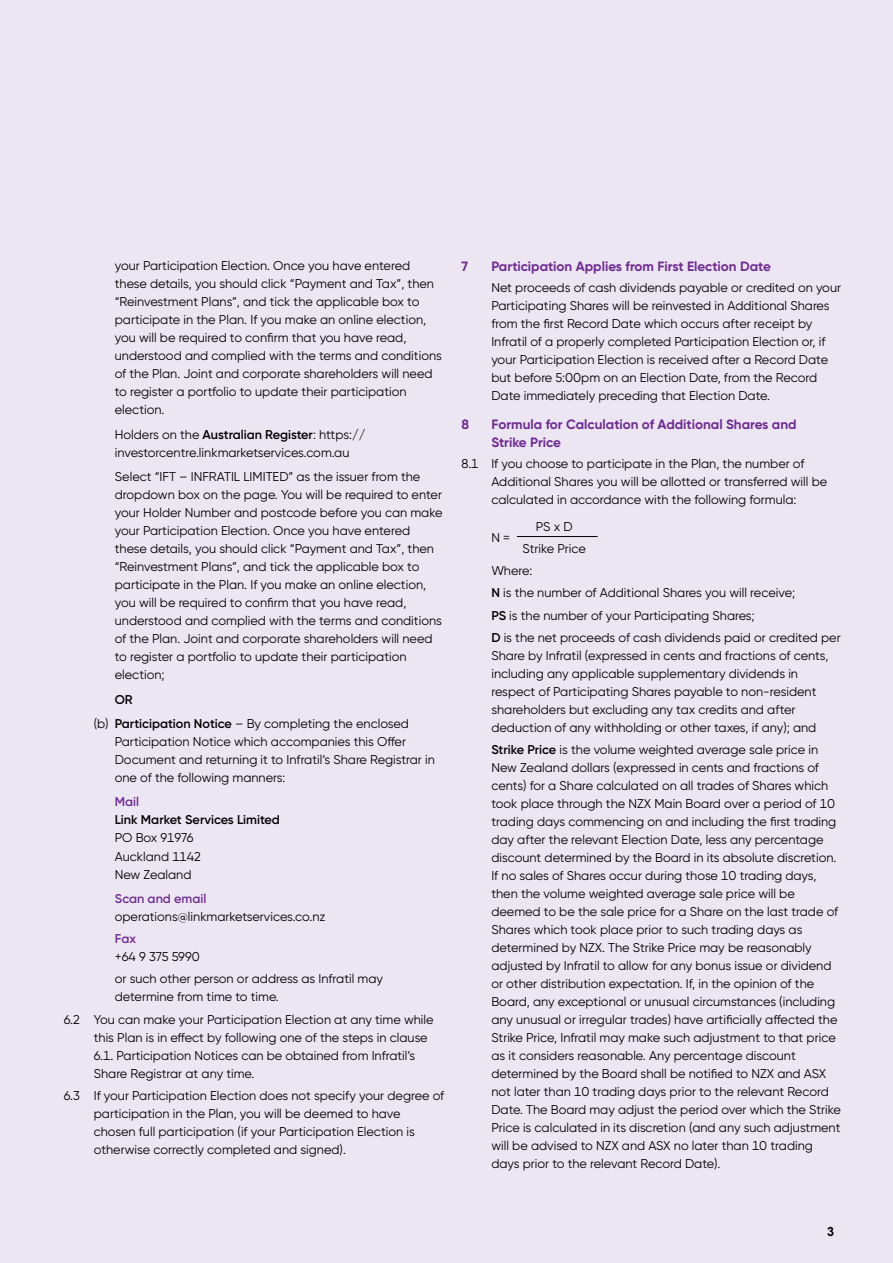
<style>
.page{position:relative;width:893px;height:1263px;background:#ece6f3}
.page>*{position:absolute;margin:0;border:0;box-sizing:border-box;transform-origin:0 0}
.t1{font:700 13.5px/18px "Gilroy";color:#6f2c91}
.t2{font:12.75px/18px "Gilroy";color:#000}
.t3{font:600 12.75px "Gilroy";color:#000}
.t4{font:600 12.75px "Gilroy";color:#6f2c91}
.t5{font:700 12.75px "Arial";color:#000}
.s1{font-weight:600}
</style>
<div class="page">
<hr style="left:517px;top:536px;width:81px;height:1px;background:#000">
<p class="t2" style="left:115px;top:257px;width:329px">your Participation Election. Once you have entered these details, you should click “Payment and Tax”, then “Reinvestment Plans”, and tick the applicable box to participate in the Plan. If you make an online election, you will be required to confirm that you have read, understood and complied with the terms and conditions of the Plan. Joint and corporate shareholders will need to register a portfolio to update their participation election.</p>
<p class="t2" style="left:115px;top:425px;width:252px">Holders on the <span class="s1">Australian Register</span>: https:// investorcentre.linkmarketservices.com.au</p>
<p class="t2" style="left:115px;top:468px;width:329px">Select “IFT – INFRATIL LIMITED” as the issuer from the dropdown box on the page. You will be required to enter your Holder Number and postcode before you can make your Participation Election. Once you have entered these details, you should click “Payment and Tax”, then “Reinvestment Plans”, and tick the applicable box to participate in the Plan. If you make an online election, you will be required to confirm that you have read, understood and complied with the terms and conditions of the Plan. Joint and corporate shareholders will need to register a portfolio to update their participation election;</p>
<p class="t2" style="left:94px;top:687px;width:317px;line-height:24.5px;text-indent:21px"><span class="s1">OR<br></span>(b) <span class="s1">Participation Notice</span> – By completing the enclosed</p>
<p class="t2" style="left:115px;top:732px;width:322px">Participation Notice which accompanies this Offer<br>Document and returning it to Infratil’s Share Registrar in one of the following manners:</p>
<p class="t4" style="left:115px;top:794px;width:26px">Mail</p>
<p class="t3" style="left:115px;top:812px;width:167px">Link Market Services Limited</p>
<p class="t2" style="left:115px;top:829px;width:88px">PO Box 91976<br>Auckland 1142<br>New Zealand</p>
<p class="t4" style="left:115px;top:890px;width:93px">Scan and email</p>
<p class="t2" style="left:115px;top:907px;width:212px">operations@linkmarketservices.co.nz</p>
<p class="t4" style="left:115px;top:931px;width:23px">Fax</p>
<p class="t2" style="left:115px;top:945px;width:270px;line-height:22.2px">+64 9 375 5990<br>or such other person or address as Infratil may</p>
<p class="t2" style="left:64px;top:986px;width:371px;line-height:22.2px;text-indent:51px">determine from time to time.<br>6.2 You can make your Participation Election at any time while</p>
<p class="t2" style="left:94px;top:1028px;width:335px">this Plan is in effect by following one of the steps in clause<br>6.1. Participation Notices can be obtained from Infratil’s<br>Share Registrar at any time.</p>
<p class="t2" style="left:94px;top:1086px;width:352px;text-indent:-30px">6.3 If your Participation Election does not specify your degree of participation in the Plan, you will be deemed to have chosen full participation (if your Participation Election is otherwise correctly completed and signed).</p>
<p class="t1" style="left:461px;top:257px;width:8px">7</p>
<p class="t1" style="left:491px;top:257px;width:281px">Participation Applies from First Election Date</p>
<p class="t2" style="left:491px;top:279px;width:351px">Net proceeds of cash dividends payable or credited on your Participating Shares will be reinvested in Additional Shares from the first Record Date which occurs after receipt by Infratil of a properly completed Participation Election or, if your Participation Election is received after a Record Date but before 5:00pm on an Election Date, from the Record Date immediately preceding that Election Date.</p>
<p class="t1" style="left:461px;top:415px;width:9px">8</p>
<p class="t1" style="left:491px;top:415px;width:307px">Formula for Calculation of Additional Shares and<br>Strike Price</p>
<p class="t2" style="left:491px;top:454px;width:337px;text-indent:-30px">8.1 If you choose to participate in the Plan, the number of<br>Additional Shares you will be allotted or transferred will be calculated in accordance with the following formula:</p>
<p class="t2" style="left:491px;top:528px;width:20px">N =</p>
<p class="t2" style="left:536px;top:517px;width:38px">PS x D</p>
<p class="t2" style="left:523px;top:539px;width:65px">Strike Price</p>
<p class="t2" style="left:491px;top:561px;width:43px">Where:</p>
<p class="t2" style="left:491px;top:584px;width:305px"><span class="s1">N</span> is the number of Additional Shares you will receive;</p>
<p class="t2" style="left:491px;top:606px;width:265px"><span class="s1">PS</span> is the number of your Participating Shares;</p>
<p class="t2" style="left:491px;top:628px;width:351px"><span class="s1">D</span> is the net proceeds of cash dividends paid or credited per</p>
<p class="t2" style="left:491px;top:646px;width:339px">Share by Infratil (expressed in cents and fractions of cents, including any applicable supplementary dividends in respect of Participating Shares payable to non-resident shareholders but excluding any tax credits and after deduction of any withholding or other taxes, if any); and</p>
<p class="t2" style="left:491px;top:740px;width:351px"><span class="s1">Strike Price</span> is the volume weighted average sale price in New Zealand dollars (expressed in cents and fractions of cents) for a Share calculated on all trades of Shares which took place through the NZX Main Board over a period of 10 trading days commencing on and including the first trading day after the relevant Election Date, less any percentage discount determined by the Board in its absolute discretion.<br>If no sales of Shares occur during those 10 trading days, then the volume weighted average sale price will be deemed to be the sale price for a Share on the last trade of Shares which took place prior to such trading days as determined by NZX. The Strike Price may be reasonably adjusted by Infratil to allow for any bonus issue or dividend or other distribution expectation. If, in the opinion of the Board, any exceptional or unusual circumstances (including any unusual or irregular trades) have artificially affected the Strike Price, Infratil may make such adjustment to that price as it considers reasonable. Any percentage discount determined by the Board shall be notified to NZX and ASX not later than 10 trading days prior to the relevant Record Date. The Board may adjust the period over which the Strike Price is calculated in its discretion (and any such adjustment will be advised to NZX and ASX no later than 10 trading days prior to the relevant Record Date).</p>
<p class="t5" style="left:827px;top:1223px;width:9px">3</p>
</div>
